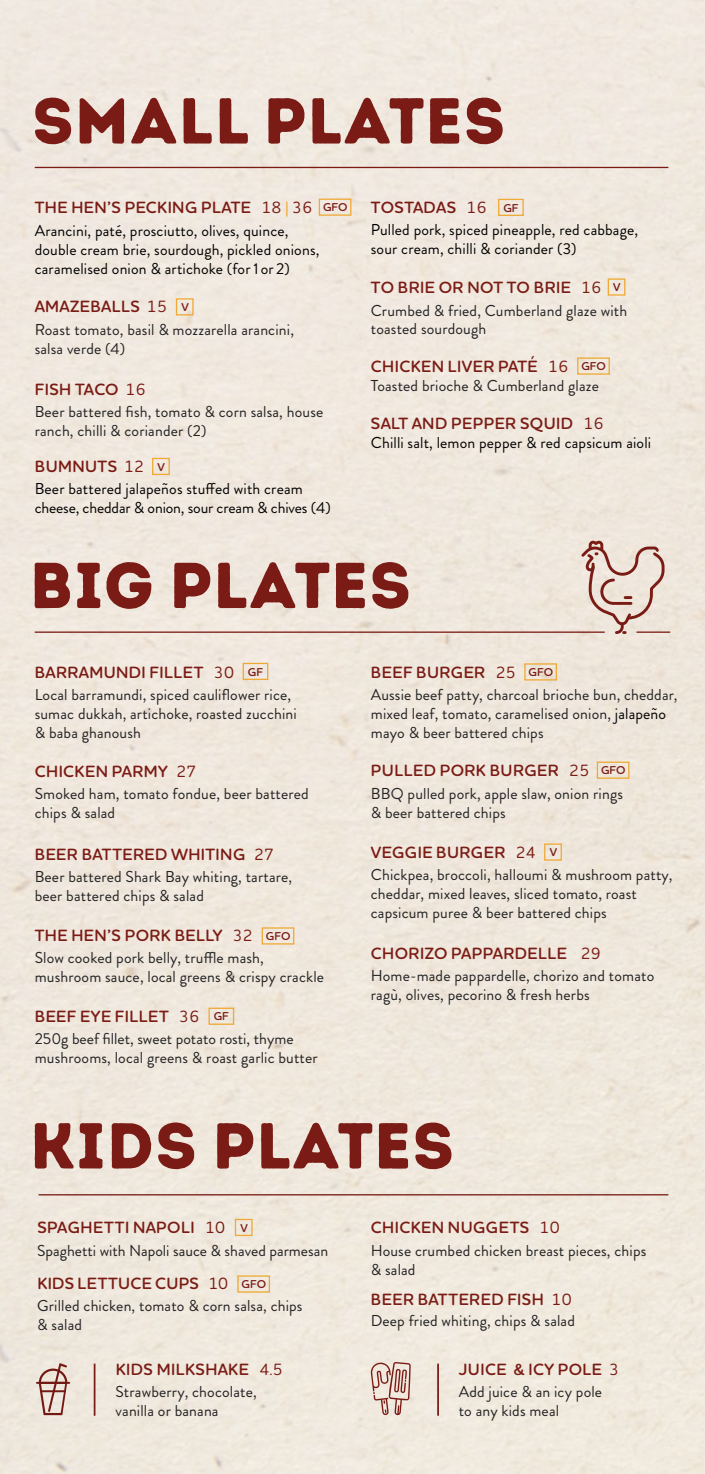
<style>
.page{position:relative;width:705px;height:1474px;background:#fff}
.page>*{position:absolute;margin:0;border:0;box-sizing:border-box;transform-origin:0 0}
.t1{font:64.75px "Intro Rust Base";letter-spacing:.02em;color:#7a1c15}
.t2{font:600 16.62px "Houschka Rounded";letter-spacing:.025em;color:#7a1c15}
.t3{font:15.75px/18.9px "Brandon Grotesque";letter-spacing:.01em;color:#222223}
.t4{font:15.75px/18.9px "Brandon Grotesque";letter-spacing:.01em;color:#000}
.t5{font:600 11.72px "Houschka Rounded";letter-spacing:-.015em;color:#7a1c15}
.s1{font-weight:500}
.s2{font-weight:500;color:#f0ab36}
.s3{color:#000}
</style>
<div class="page">
<div style="left:0;top:0;width:704px;height:1473px;background:#f0e8de"></div>
<hr style="left:35px;top:167px;width:633px;height:1px;background:#7a1c15">
<hr style="left:35px;top:631px;width:569px;height:2px;background:#7a1c15">
<hr style="left:636px;top:631px;width:34px;height:2px;background:#7a1c15">
<hr style="left:38px;top:1194px;width:630px;height:1px;background:#7a1c15">
<hr style="left:94px;top:1363px;width:1px;height:52px;background:#7a1c15">
<hr style="left:437px;top:1363px;width:2px;height:52px;background:#7a1c15">
<svg style="left:370px;top:1362px;width:40px;height:53px"></svg>
<svg style="left:578px;top:540px;width:87px;height:95px"></svg>
<hr style="left:36px;top:1381px;width:34px;height:2px;background:#731913">
<svg style="left:39px;top:1363px;width:28px;height:52px"></svg>
<div style="left:235px;top:1218px;width:17px;height:17px;border:1px solid #efaa35"></div>
<div style="left:318px;top:198px;width:33px;height:18px;border:1px solid #efaa35"></div>
<div style="left:577px;top:357px;width:32px;height:18px;border:1px solid #efaa35"></div>
<div style="left:261px;top:927px;width:33px;height:17px;border:1px solid #efaa35"></div>
<div style="left:524px;top:663px;width:33px;height:17px;border:1px solid #efaa35"></div>
<div style="left:596px;top:761px;width:33px;height:17px;border:1px solid #efaa35"></div>
<div style="left:176px;top:298px;width:17px;height:17px;border:1px solid #efaa35"></div>
<div style="left:152px;top:458px;width:18px;height:17px;border:1px solid #efaa35"></div>
<div style="left:544px;top:843px;width:17px;height:17px;border:1px solid #efaa35"></div>
<div style="left:607px;top:278px;width:18px;height:18px;border:1px solid #efaa35"></div>
<div style="left:498px;top:199px;width:25px;height:17px;border:1px solid #efaa35"></div>
<div style="left:208px;top:1007px;width:26px;height:17px;border:1px solid #efaa35"></div>
<div style="left:237px;top:1275px;width:33px;height:17px;border:1px solid #efaa35"></div>
<div style="left:242px;top:662px;width:26px;height:18px;border:1px solid #efaa35"></div>
<h1 class="t1" style="left:32px;top:80px;width:474px">SMALL PLATES</h1>
<p class="t2" style="left:35px;top:196px;width:279px">THE HEN’S PECKING PLATE <span class="s1">18</span> <span class="s2">|</span> <span class="s1">36</span></p>
<p class="t4" style="left:35px;top:221px;width:286px">Arancini, paté, prosciutto, olives, quince, double cream brie, sourdough, pickled onions, caramelised onion &amp; artichoke (for 1 or 2)</p>
<p class="t2" style="left:35px;top:296px;width:134px">AMAZEBALLS <span class="s1">15</span></p>
<p class="t3" style="left:35px;top:320px;width:261px">Roast tomato, basil &amp; mozzarella arancini, salsa verde (4)</p>
<p class="t2" style="left:35px;top:378px;width:112px">FISH TACO <span class="s1">16</span></p>
<p class="t3" style="left:35px;top:403px;width:290px">Beer battered fish, tomato &amp; corn salsa, house ranch, chilli &amp; coriander (2)</p>
<p class="t2" style="left:35px;top:455px;width:111px">BUMNUTS <span class="s1">12</span></p>
<p class="t4" style="left:35px;top:479px;width:297px">Beer battered jalapeños stuffed with cream cheese, cheddar &amp; onion, sour cream &amp; chives (4)</p>
<p class="t5" style="left:323px;top:200px;width:26px">GFO</p>
<p class="t5" style="left:181px;top:299px;width:9px">V</p>
<p class="t5" style="left:157px;top:459px;width:9px">V</p>
<p class="t2" style="left:371px;top:196px;width:117px">TOSTADAS <span class="s1">16</span></p>
<p class="t4" style="left:371px;top:221px;width:269px">Pulled pork, spiced pineapple, red cabbage, sour cream, chilli &amp; coriander (3)</p>
<p class="t2" style="left:371px;top:277px;width:232px">TO BRIE OR NOT TO BRIE <span class="s1">16</span></p>
<p class="t3" style="left:371px;top:301px;width:258px;line-height:18.2px">Crumbed &amp; fried, Cumberland glaze with toasted sourdough</p>
<p class="t2" style="left:371px;top:356px;width:199px">CHICKEN LIVER PATÉ <span class="s1">16</span></p>
<p class="t3" style="left:371px;top:376px;width:229px">Toasted brioche &amp; Cumberland glaze</p>
<p class="t2" style="left:371px;top:413px;width:234px">SALT AND PEPPER SQUID <span class="s1">16</span></p>
<p class="t4" style="left:371px;top:434px;width:282px">Chilli salt, lemon pepper &amp; red capsicum aioli</p>
<p class="t5" style="left:503px;top:200px;width:17px">GF</p>
<p class="t5" style="left:613px;top:279px;width:9px">V</p>
<p class="t5" style="left:581px;top:358px;width:26px">GFO</p>
<h1 class="t1" style="left:30px;top:544px;width:382px">BIG PLATES</h1>
<p class="t2" style="left:35px;top:661px;width:200px">BARRAMUNDI FILLET <span class="s1">30</span></p>
<p class="t3" style="left:35px;top:685px;width:263px">Local barramundi, spiced cauliflower rice, sumac dukkah, artichoke, roasted zucchini &amp; baba ghanoush</p>
<p class="t2" style="left:35px;top:760px;width:163px">CHICKEN PARMY <span class="s1">27</span></p>
<p class="t3" style="left:35px;top:784px;width:275px">Smoked ham, tomato fondue, beer battered chips &amp; salad</p>
<p class="t2" style="left:35px;top:843px;width:241px">BEER BATTERED WHITING <span class="s1">27</span></p>
<p class="t3" style="left:35px;top:867px;width:259px">Beer battered Shark Bay whiting, tartare, beer battered chips &amp; salad</p>
<p class="t2" style="left:35px;top:924px;width:219px">THE HEN’S PORK BELLY <span class="s1">32</span></p>
<p class="t3" style="left:35px;top:948px;width:291px">Slow cooked pork belly, truffle mash, mushroom sauce, local greens &amp; crispy crackle</p>
<p class="t2" style="left:35px;top:1005px;width:166px">BEEF EYE FILLET <span class="s1">36</span></p>
<p class="t3" style="left:35px;top:1029px;width:284px">250g beef fillet, sweet potato rosti, thyme mushrooms, local greens &amp; roast garlic butter</p>
<p class="t5" style="left:248px;top:664px;width:17px">GF</p>
<p class="t5" style="left:266px;top:928px;width:26px">GFO</p>
<p class="t5" style="left:214px;top:1008px;width:17px">GF</p>
<p class="t2" style="left:371px;top:661px;width:146px">BEEF BURGER <span class="s1">25</span></p>
<p class="t3" style="left:371px;top:685px;width:308px">Aussie beef patty, charcoal brioche bun, cheddar, mixed leaf, tomato, caramelised onion, <span class="s3">jalapeño </span>mayo &amp; beer battered chips</p>
<p class="t2" style="left:371px;top:759px;width:220px">PULLED PORK BURGER <span class="s1">25</span></p>
<p class="t3" style="left:371px;top:784px;width:253px">BBQ pulled pork, apple slaw, onion rings &amp; beer battered chips</p>
<p class="t2" style="left:371px;top:841px;width:166px">VEGGIE BURGER <span class="s1">24</span></p>
<p class="t3" style="left:371px;top:865px;width:303px">Chickpea, broccoli, halloumi &amp; mushroom patty, cheddar, mixed leaves, sliced tomato, roast capsicum puree &amp; beer battered chips</p>
<p class="t2" style="left:371px;top:942px;width:231px">CHORIZO PAPPARDELLE <span class="s1">29</span></p>
<p class="t3" style="left:371px;top:966px;width:285px">Home-made pappardelle, chorizo and tomato ragù, olives, pecorino &amp; fresh herbs</p>
<p class="t5" style="left:528px;top:664px;width:26px">GFO</p>
<p class="t5" style="left:601px;top:762px;width:26px">GFO</p>
<p class="t5" style="left:549px;top:844px;width:9px">V</p>
<h1 class="t1" style="left:30px;top:1104px;width:425px">KIDS PLATES</h1>
<p class="t2" style="left:37px;top:1216px;width:189px">SPAGHETTI NAPOLI <span class="s1">10</span></p>
<p class="t3" style="left:37px;top:1240px;width:292px">Spaghetti with Napoli sauce &amp; shaved parmesan</p>
<p class="t2" style="left:37px;top:1272px;width:192px">KIDS LETTUCE CUPS <span class="s1">10</span></p>
<p class="t3" style="left:37px;top:1296px;width:267px">Grilled chicken, tomato &amp; corn salsa, chips &amp; salad</p>
<p class="t5" style="left:240px;top:1219px;width:9px">V</p>
<p class="t5" style="left:241px;top:1276px;width:26px">GFO</p>
<p class="t2" style="left:371px;top:1216px;width:190px">CHICKEN NUGGETS <span class="s1">10</span></p>
<p class="t3" style="left:371px;top:1240px;width:277px">House crumbed chicken breast pieces, chips &amp; salad</p>
<p class="t2" style="left:371px;top:1288px;width:202px">BEER BATTERED FISH <span class="s1">10</span></p>
<p class="t3" style="left:371px;top:1311px;width:206px">Deep fried whiting, chips &amp; salad</p>
<p class="t2" style="left:116px;top:1358px;width:168px">KIDS MILKSHAKE <span class="s1">4.5</span></p>
<p class="t3" style="left:116px;top:1382px;width:143px">Strawberry, chocolate, vanilla or banana</p>
<p class="t2" style="left:458px;top:1357px;width:162px">JUICE &amp; ICY POLE <span class="s1">3</span></p>
<p class="t3" style="left:458px;top:1382px;width:145px">Add juice &amp; an icy pole to any kids meal</p>
</div>
